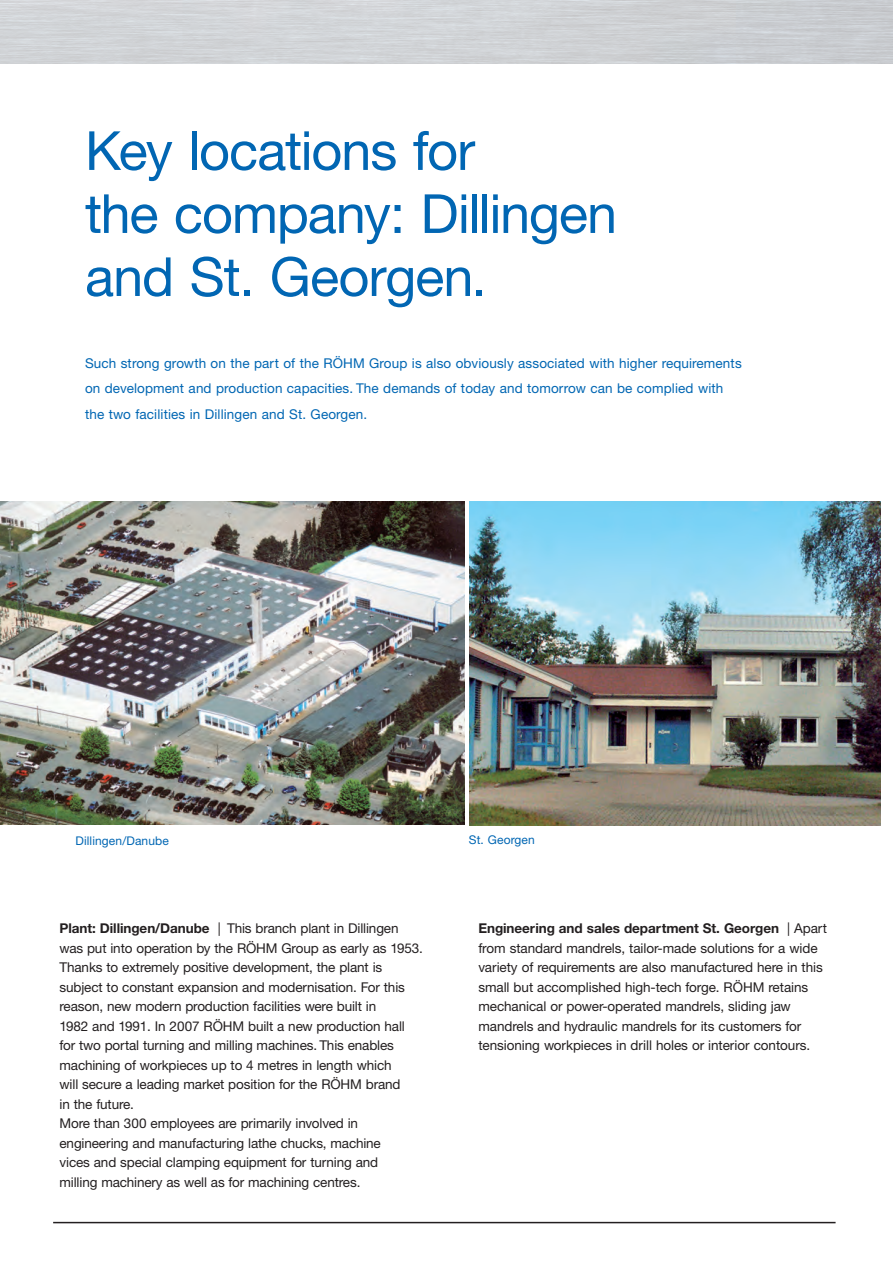
<style>
.page{position:relative;width:893px;height:1263px;background:#fff}
.page>*{position:absolute;margin:0;border:0;box-sizing:border-box;transform-origin:0 0}
.t1{font:54px/63px "Helvetica Neue CE";letter-spacing:-.02em;color:#0166b3}
.t2{font:13.5px/19.5px "Helvetica Neue CE";letter-spacing:-.01em;color:#231f20}
.t3{font:13.5px/25.5px "Helvetica Neue CE";letter-spacing:.01em;color:#0166b3}
.t4{font:12px "Helvetica Neue CE";letter-spacing:.01em;color:#0166b3}
.s1{font-weight:700}
</style>
<div class="page">
<img style="left:0;top:502px;width:465px;height:323px">
<img style="left:469px;top:502px;width:411px;height:324px">
<hr style="left:53px;top:1222px;width:783px;height:1px;background:#231f20">
<h1 class="t1" style="left:85px;top:120px;width:534px">Key locations for<br>the company: Dillingen and St. Georgen.</h1>
<p class="t3" style="left:85px;top:350px;width:658px">Such strong growth on the part of the RÖHM Group is also obviously associated with higher requirements on development and production capacities. The demands of today and tomorrow can be complied with the two facilities in Dillingen and St. Georgen.</p>
<p class="t4" style="left:75px;top:833px;width:95px">Dillingen/Danube</p>
<p class="t4" style="left:469px;top:832px;width:67px">St. Georgen</p>
<p class="t2" style="left:60px;top:919px;width:365px"><span class="s1">Plant: Dillingen/Danube</span> | This branch plant in Dillingen was put into operation by the RÖHM Group as early as 1953.<br>Thanks to extremely positive development, the plant is subject to constant expansion and modernisation. For this reason, new modern production facilities were built in<br>1982 and 1991. In 2007 RÖHM built a new production hall for two portal turning and milling machines. This enables machining of workpieces up to 4 metres in length which<br>will secure a leading market position for the RÖHM brand<br>in the future.<br>More than 300 employees are primarily involved in engineering and manufacturing lathe chucks, machine<br>vices and special clamping equipment for turning and<br>milling machinery as well as for machining centres.</p>
<p class="t2" style="left:478px;top:919px;width:350px"><span class="s1">Engineering and sales department St. Georgen</span> | Apart from standard mandrels, tailor-made solutions for a wide variety of requirements are also manufactured here in this small but accomplished high-tech forge. RÖHM retains mechanical or power-operated mandrels, sliding jaw mandrels and hydraulic mandrels for its customers for tensioning workpieces in drill holes or interior contours.</p>
</div>
